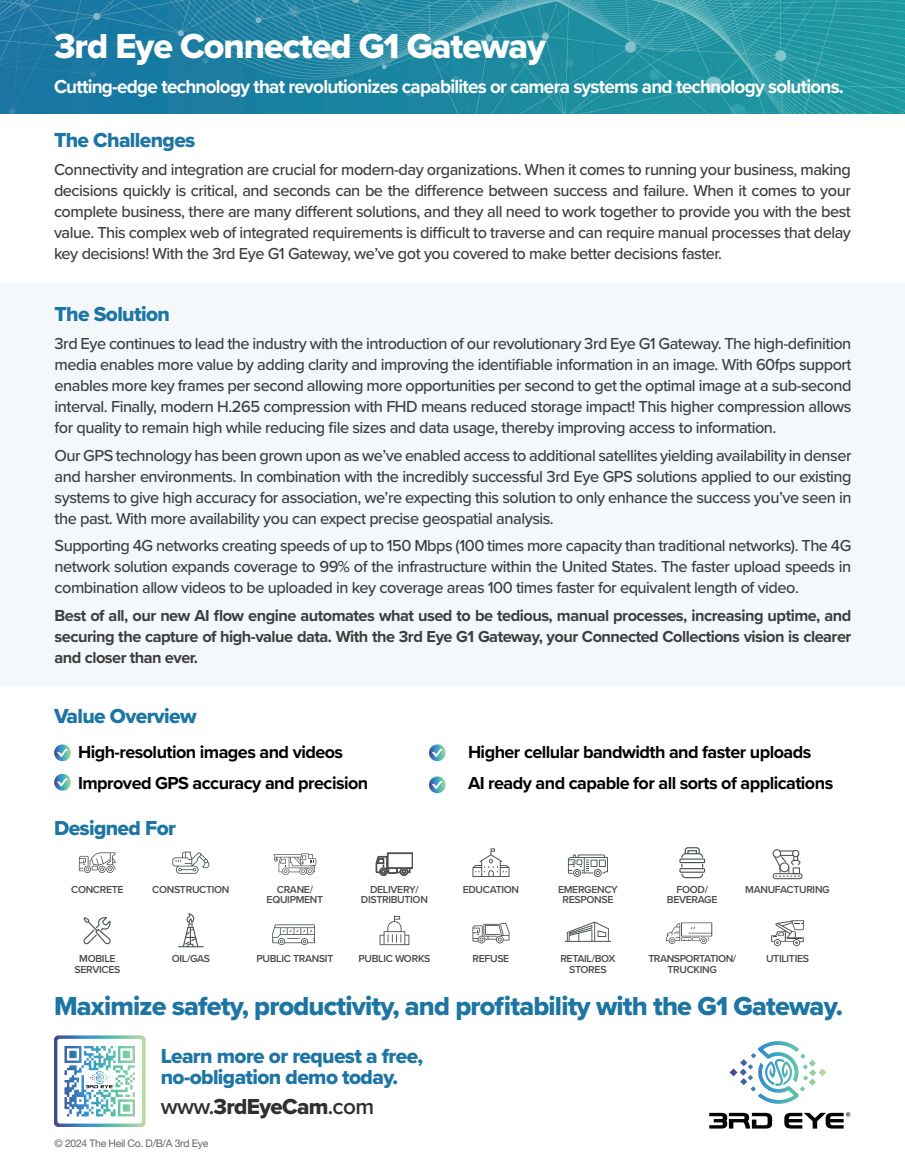
<style>
.page{position:relative;width:905px;height:1175px;background:#fff}
.page>*{position:absolute;margin:0;border:0;box-sizing:border-box;transform-origin:0 0}
.t1{font:36px "Proxima Nova Extrabld";letter-spacing:-.03em;color:#fff}
.t2{font:27px "Proxima Nova Extrabld";letter-spacing:-.03em;color:#1c75a3}
.t3{font:22.5px "Proxima Nova Extrabld";letter-spacing:-.03em;color:#312f30}
.t4{font:21px/21px "Proxima Nova Extrabld";letter-spacing:-.03em;color:#1c75a3}
.t5{font:700 19.5px "Proxima Nova";letter-spacing:-.04em;color:#fff}
.t6{font:700 18px/30.8px "Proxima Nova";letter-spacing:-.03em;color:#040101}
.t7{font:500 16.5px/21px "Proxima Nova";letter-spacing:-.03em;color:#3e3e3f;text-align:justify}
.t8{font:700 16.5px/21px "Proxima Nova";letter-spacing:-.03em;color:#3e3e3f;text-align:justify}
.t9{font:600 10.5px/10.5px "Proxima Nova";letter-spacing:-.03em;color:#4b4c4d;text-align:center}
.t10{font:10.5px "Helvetica Neue LT 55 Rm";letter-spacing:-.03em;color:#636366}
.s1{font-family:"Proxima Nova";font-weight:600}
</style>
<div class="page">
<div style="left:0;top:283px;width:904px;height:402px;background:#f4f8fa"></div>
<svg style="left:79px;top:852px;width:37px;height:21px"></svg>
<img style="left:0;top:0;width:904px;height:114px">
<svg style="left:54px;top:744px;width:17px;height:17px"></svg>
<svg style="left:54px;top:774px;width:17px;height:16px"></svg>
<svg style="left:429px;top:744px;width:16px;height:17px"></svg>
<svg style="left:429px;top:776px;width:16px;height:17px"></svg>
<svg style="left:54px;top:1035px;width:92px;height:91px"></svg>
<svg style="left:172px;top:851px;width:37px;height:22px"></svg>
<svg style="left:273px;top:853px;width:43px;height:22px"></svg>
<svg style="left:376px;top:852px;width:37px;height:23px"></svg>
<svg style="left:472px;top:848px;width:37px;height:29px"></svg>
<svg style="left:568px;top:854px;width:40px;height:23px"></svg>
<svg style="left:679px;top:847px;width:26px;height:31px"></svg>
<div style="left:792px;top:849px;width:7px;height:8px;border:1px solid #504f4f;border-radius:50%"></div>
<div style="left:772px;top:849px;width:9px;height:8px;border:1px solid #504f4f;border-radius:50%"></div>
<svg style="left:773px;top:850px;width:28px;height:26px"></svg>
<div style="left:772px;top:873px;width:30px;height:6px;border:1px solid #504f4f;border-radius:3px"></div>
<svg style="left:83px;top:917px;width:28px;height:27px"></svg>
<svg style="left:178px;top:913px;width:26px;height:34px"></svg>
<svg style="left:272px;top:924px;width:43px;height:21px"></svg>
<svg style="left:379px;top:915px;width:30px;height:30px"></svg>
<svg style="left:472px;top:923px;width:37px;height:20px"></svg>
<svg style="left:565px;top:921px;width:46px;height:20px"></svg>
<svg style="left:666px;top:922px;width:46px;height:22px"></svg>
<svg style="left:771px;top:920px;width:32px;height:26px"></svg>
<svg style="left:740px;top:1041px;width:75px;height:44px"></svg>
<svg style="left:709px;top:1112px;width:63px;height:16px"></svg>
<svg style="left:784px;top:1112px;width:66px;height:16px"></svg>
<h1 class="t1" style="left:54px;top:20px;width:493px">3rd Eye Connected G1 Gateway</h1>
<p class="t5" style="left:54px;top:72px;width:791px">Cutting-edge technology that revolutionizes capabilites or camera systems and technology solutions.</p>
<p class="t4" style="left:54px;top:129px;width:143px">The Challenges</p>
<p class="t7" style="left:54px;top:158px;width:798px">Connectivity and integration are crucial for modern-day organizations. When it comes to running your business, making decisions quickly is critical, and seconds can be the difference between success and failure. When it comes to your complete business, there are many different solutions, and they all need to work together to provide you with the best value. This complex web of integrated requirements is difficult to traverse and can require manual processes that delay key decisions! With the 3rd Eye G1 Gateway, we’ve got you covered to make better decisions faster.</p>
<p class="t4" style="left:55px;top:303px;width:117px">The Solution</p>
<p class="t7" style="left:55px;top:332px;width:798px">3rd Eye continues to lead the industry with the introduction of our revolutionary 3rd Eye G1 Gateway. The high-definition media enables more value by adding clarity and improving the identifiable information in an image. With 60fps support enables more key frames per second allowing more opportunities per second to get the optimal image at a sub-second interval. Finally, modern H.265 compression with FHD means reduced storage impact! This higher compression allows for quality to remain high while reducing file sizes and data usage, thereby improving access to information.</p>
<p class="t7" style="left:55px;top:444px;width:798px">Our GPS technology has been grown upon as we’ve enabled access to additional satellites yielding availability in denser and harsher environments. In combination with the incredibly successful 3rd Eye GPS solutions applied to our existing systems to give high accuracy for association, we’re expecting this solution to only enhance the success you’ve seen in the past. With more availability you can expect precise geospatial analysis.</p>
<p class="t7" style="left:55px;top:535px;width:798px">Supporting 4G networks creating speeds of up to 150 Mbps (100 times more capacity than traditional networks). The 4G network solution expands coverage to 99% of the infrastructure within the United States. The faster upload speeds in combination allow videos to be uploaded in key coverage areas 100 times faster for equivalent length of video.</p>
<p class="t8" style="left:55px;top:605px;width:798px">Best of all, our new AI flow engine automates what used to be tedious, manual processes, increasing uptime, and securing the capture of high-value data. With the 3rd Eye G1 Gateway, your Connected Collections vision is clearer and closer than ever.</p>
<p class="t4" style="left:54px;top:705px;width:144px">Value Overview</p>
<p class="t6" style="left:78px;top:736px;width:292px">High-resolution images and videos<br>Improved GPS accuracy and precision</p>
<p class="t6" style="left:468px;top:736px;width:367px">Higher cellular bandwidth and faster uploads<br>AI ready and capable for all sorts of applications</p>
<p class="t4" style="left:54px;top:816px;width:123px">Designed For</p>
<p class="t9" style="left:71px;top:883px;width:54px">CONCRETE</p>
<p class="t9" style="left:152px;top:883px;width:79px">CONSTRUCTION</p>
<p class="t9" style="left:277px;top:883px;width:38px">CRANE/</p>
<p class="t9" style="left:745px;top:883px;width:86px">MANUFACTURING</p>
<p class="t9" style="left:266px;top:894px;width:58px">EQUIPMENT</p>
<p class="t9" style="left:361px;top:883px;width:68px">DELIVERY/<br>DISTRIBUTION</p>
<p class="t9" style="left:463px;top:883px;width:58px">EDUCATION</p>
<p class="t9" style="left:558px;top:883px;width:61px">EMERGENCY<br>RESPONSE</p>
<p class="t9" style="left:667px;top:883px;width:52px">FOOD/<br>BEVERAGE</p>
<p class="t9" style="left:74px;top:953px;width:47px">MOBILE<br>SERVICES</p>
<p class="t9" style="left:172px;top:953px;width:40px">OIL/GAS</p>
<p class="t9" style="left:256px;top:953px;width:78px">PUBLIC TRANSIT</p>
<p class="t9" style="left:358px;top:953px;width:73px">PUBLIC WORKS</p>
<p class="t9" style="left:472px;top:953px;width:38px">REFUSE</p>
<p class="t9" style="left:560px;top:953px;width:57px">RETAIL/BOX<br>STORES</p>
<p class="t9" style="left:648px;top:953px;width:89px">TRANSPORTATION/<br>TRUCKING</p>
<p class="t9" style="left:766px;top:953px;width:45px">UTILITIES</p>
<h2 class="t2" style="left:54px;top:986px;width:790px">Maximize safety, productivity, and profitability with the G1 Gateway.</h2>
<p class="t4" style="left:161px;top:1045px;width:264px">Learn more or request a free, no-obligation demo today.</p>
<h3 class="t3" style="left:161px;top:1090px;width:215px"><span class="s1">www.</span>3rdEyeCam<span class="s1">.com</span></h3>
<p class="t10" style="left:55px;top:1136px;width:155px">© 2024 The Heil Co. D/B/A 3rd Eye</p>
</div>
